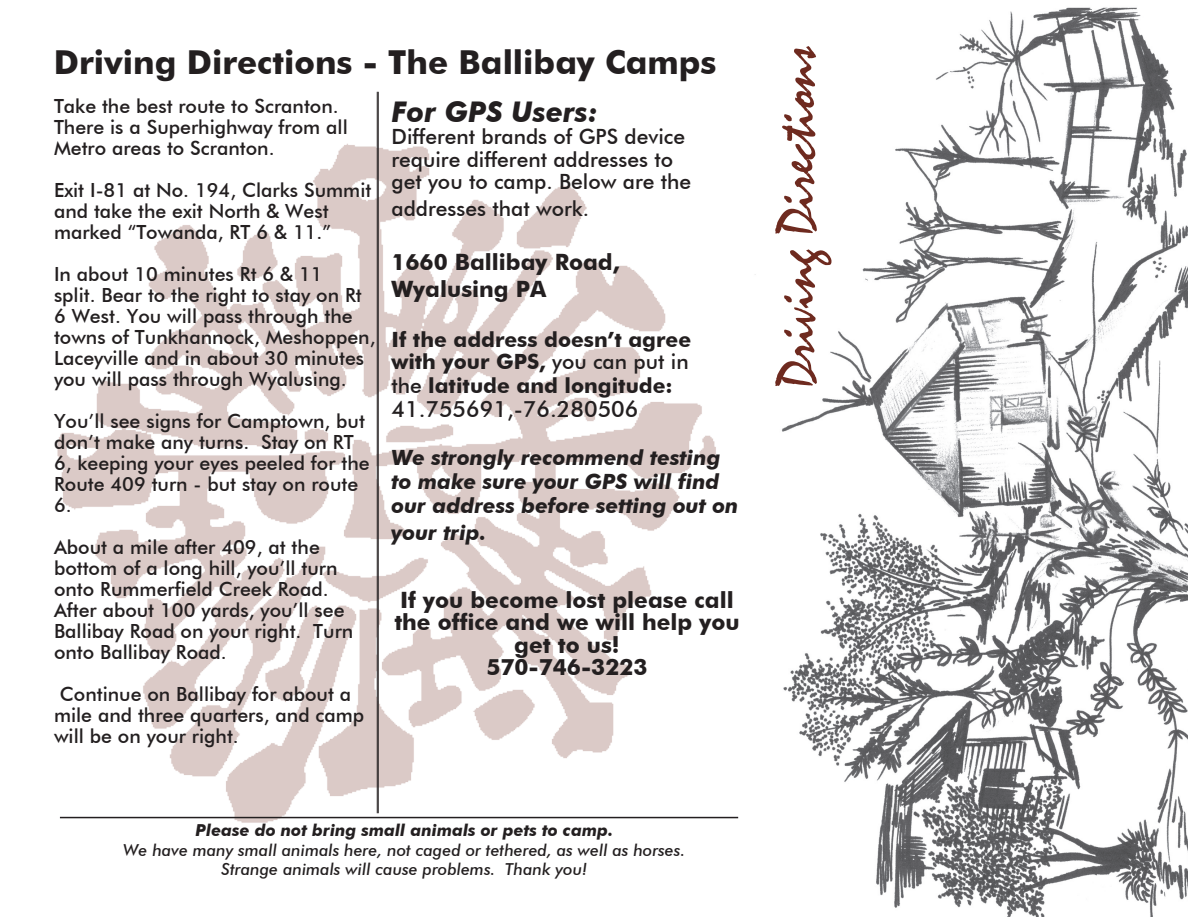
<style>
.page{position:relative;width:1188px;height:918px;background:#fff}
.page>*{position:absolute;margin:0;border:0;box-sizing:border-box;transform-origin:0 0}
.t1{font:57px "Mistral";color:#6e2a1f}
.t2{font:700 33px "Futura BT";color:#231f20}
.t3{font:italic 700 28.5px "Futura BT";color:#231f20}
.t4{font:700 22.5px/22.5px "Futura BT";color:#231f20;text-align:center}
.t5{font:500 22.5px "Futura BT";color:#231f20}
.t6{font:500 21px/22.5px "Futura BT";color:#231f20}
.t7{font:italic 700 21px/24px "Futura BT";color:#231f20}
.t8{font:700 21px/23.2px "Futura BT";color:#231f20;text-align:justify}
.t9{font:500 19.5px/21px "Futura BT";color:#231f20}
.t10{font:italic 500 16.5px "Futura BT";color:#231f20}
.t11{font:italic 700 16.5px "Futura BT";color:#231f20}
.s1{font-weight:500}
</style>
<div class="page">
<img style="left:57px;top:135px;width:682px;height:688px">
<hr style="left:378px;top:92px;width:1px;height:721px;background:#231f20">
<hr style="left:377px;top:92px;width:1px;height:721px;background:#231f20">
<hr style="left:60px;top:817px;width:678px;height:1px;background:#231f20">
<img style="left:755px;top:7px;width:433px;height:910px">
<p class="t2" style="left:54px;top:42px;width:664px">Driving Directions - The Ballibay Camps</p>
<p class="t3" style="left:392px;top:94px;width:208px">For GPS Users:</p>
<p class="t6" style="left:392px;top:126px;width:301px">Different brands of GPS device require different addresses to get you to camp. Below are the</p>
<p class="t6" style="left:392px;top:198px;width:199px">addresses that work.</p>
<p class="t4" style="left:392px;top:251px;width:230px">1660 Ballibay Road,</p>
<p class="t4" style="left:392px;top:278px;width:156px">Wyalusing PA</p>
<p class="t8" style="left:392px;top:328px;width:301px">If the address doesn’t agree with your GPS, <span class="s1">you can put in the</span> latitude and longitude:</p>
<p class="t5" style="left:392px;top:396px;width:248px">41.755691,-76.280506</p>
<p class="t7" style="left:392px;top:446px;width:348px">We strongly recommend testing to make sure your GPS will find our address before setting out on</p>
<p class="t7" style="left:392px;top:521px;width:96px">your trip.</p>
<p class="t9" style="left:54px;top:96px;width:295px">Take the best route to Scranton.<br>There is a Superhighway from all<br>Metro areas to Scranton.</p>
<p class="t9" style="left:54px;top:180px;width:319px">Exit I-81 at No. 194, Clarks Summit and take the exit North &amp; West marked “Towanda, RT 6 &amp; 11.”</p>
<p class="t9" style="left:54px;top:264px;width:323px">In about 10 minutes Rt 6 &amp; 11<br>split. Bear to the right to stay on Rt<br>6 West. You will pass through the towns of Tunkhannock, Meshoppen,<br>Laceyville and in about 30 minutes you will pass through Wyalusing.</p>
<p class="t9" style="left:54px;top:411px;width:317px">You’ll see signs for Camptown, but don’t make any turns. Stay on RT<br>6, keeping your eyes peeled for the<br>Route 409 turn - but stay on route<br>6.</p>
<p class="t9" style="left:54px;top:537px;width:301px">About a mile after 409, at the bottom of a long hill, you’ll turn onto Rummerfield Creek Road.<br>After about 100 yards, you’ll see<br>Ballibay Road on your right. Turn onto Ballibay Road.</p>
<p class="t9" style="left:54px;top:684px;width:312px;text-indent:6px">Continue on Ballibay for about a mile and three quarters, and camp will be on your right.</p>
<p class="t4" style="left:394px;top:589px;width:347px">If you become lost please call the office and we will help you get to us!</p>
<p class="t4" style="left:486px;top:656px;width:163px">570-746-3223</p>
<p class="t11" style="left:196px;top:820px;width:419px">Please do not bring small animals or pets to camp.</p>
<p class="t10" style="left:124px;top:840px;width:563px">We have many small animals here, not caged or tethered, as well as horses.</p>
<p class="t10" style="left:222px;top:859px;width:367px">Strange animals will cause problems. Thank you!</p>
<p class="t1" style="left:765px;top:388px;width:344px;rotate:-90deg">Driving Directions</p>
</div>
